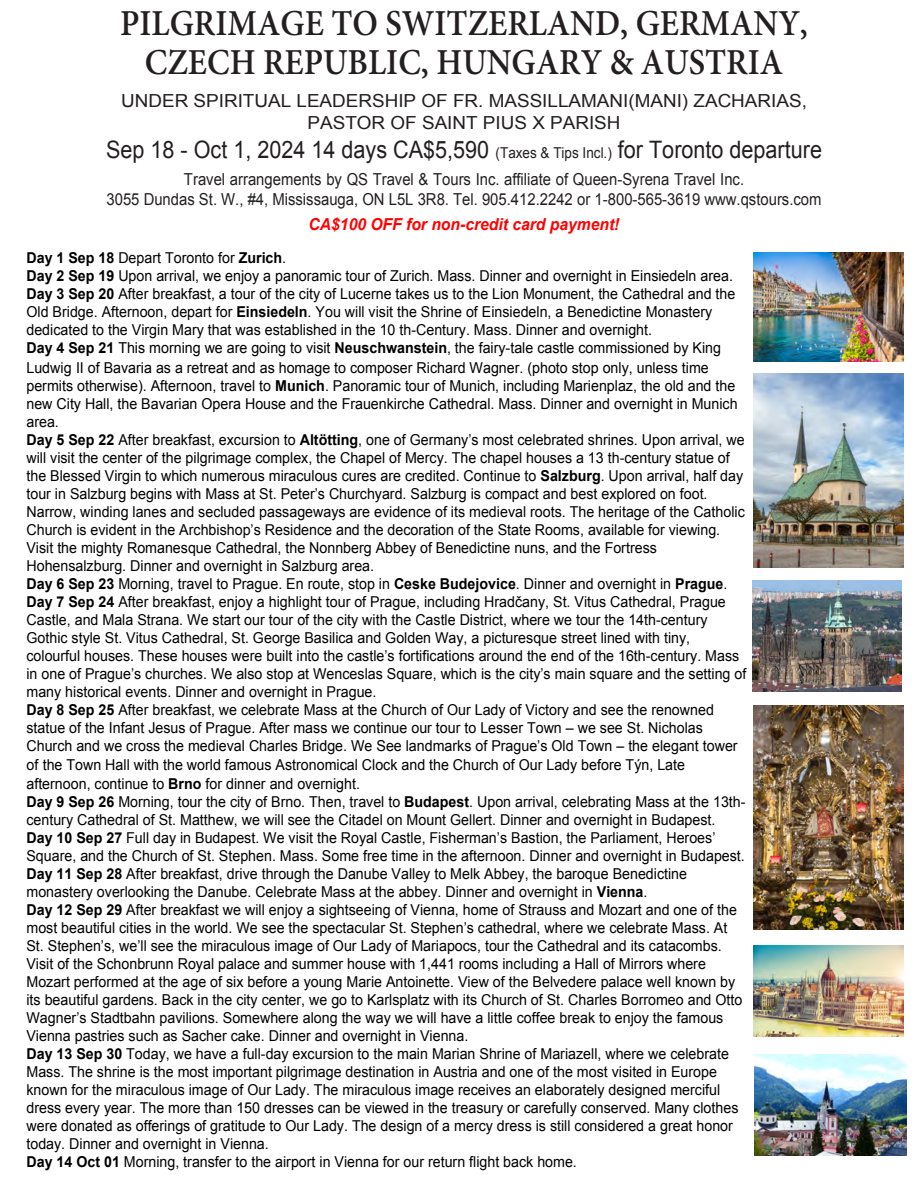
<style>
.page{position:relative;width:918px;height:1188px;background:#fff}
.page>*{position:absolute;margin:0;border:0;box-sizing:border-box;transform-origin:0 0}
.t1{font:700 36px/39px "Adobe Hebrew";color:#231f20;text-align:center;scale:.9 1}
.t2{font:24px "Arial";color:#231f20;scale:.9 1}
.t3{font:18px/21.6px "Arial";color:#231f20;text-align:center;scale:1.05 1}
.t4{font:16.5px/20.5px "Arial";color:#231f20;text-align:center;scale:.9 1}
.t5{font:italic 700 16.5px "Arial";color:#f00;scale:.95 1}
.t6{font:15px/18px "Arial";color:#000;scale:.95 1}
.s1{font-size:15px}
.s2{font-weight:700}
</style>
<div class="page">
<img style="left:753px;top:253px;width:151px;height:109px">
<img style="left:753px;top:374px;width:150px;height:193px">
<img style="left:753px;top:580px;width:149px;height:111px">
<img style="left:754px;top:705px;width:149px;height:225px">
<img style="left:755px;top:1054px;width:152px;height:102px">
<img style="left:753px;top:946px;width:150px;height:90px">
<h1 class="t1" style="left:120px;top:4px;width:766px">PILGRIMAGE TO SWITZERLAND, GERMANY,<br>CZECH REPUBLIC, HUNGARY &amp; AUSTRIA</h1>
<p class="t3" style="left:121px;top:90px;width:655px">UNDER SPIRITUAL LEADERSHIP OF FR. MASSILLAMANI(MANI) ZACHARIAS,<br>PASTOR OF SAINT PIUS X PARISH</p>
<h2 class="t2" style="left:106px;top:133px;width:797px">Sep 18 - Oct 1, 2024 14 days CA$5,590 <span class="s1">(Taxes &amp; Tips Incl.)</span> for Toronto departure</h2>
<p class="t4" style="left:107px;top:169px;width:796px">Travel arrangements by QS Travel &amp; Tours Inc. affiliate of Queen-Syrena Travel Inc.<br>3055 Dundas St. W., #4, Mississauga, ON L5L 3R8. Tel. 905.412.2242 or 1-800-565-3619 www.qstours.com</p>
<p class="t5" style="left:309px;top:214px;width:329px">CA$100 OFF for non-credit card payment!</p>
<p class="t6" style="left:26px;top:249px;width:759px"><span class="s2">Day 1</span> <span class="s2">Sep 18</span> Depart Toronto for <span class="s2">Zurich</span>.<br><span class="s2">Day 2</span> <span class="s2">Sep 19</span> Upon arrival, we enjoy a panoramic tour of Zurich. Mass. Dinner and overnight in Einsiedeln area.<br><span class="s2">Day 3</span> <span class="s2">Sep 20</span> After breakfast, a tour of the city of Lucerne takes us to the Lion Monument, the Cathedral and the Old Bridge. Afternoon, depart for <span class="s2">Einsiedeln</span>. You will visit the Shrine of Einsiedeln, a Benedictine Monastery dedicated to the Virgin Mary that was established in the 10 th-Century. Mass. Dinner and overnight.<br><span class="s2">Day 4</span> <span class="s2">Sep 21</span> This morning we are going to visit <span class="s2">Neuschwanstein</span>, the fairy-tale castle commissioned by King Ludwig II of Bavaria as a retreat and as homage to composer Richard Wagner. (photo stop only, unless time permits otherwise). Afternoon, travel to <span class="s2">Munich</span>. Panoramic tour of Munich, including Marienplaz, the old and the new City Hall, the Bavarian Opera House and the Frauenkirche Cathedral. Mass. Dinner and overnight in Munich area.<br><span class="s2">Day 5</span> <span class="s2">Sep 22</span> After breakfast, excursion to <span class="s2">Altötting</span>, one of Germany’s most celebrated shrines. Upon arrival, we will visit the center of the pilgrimage complex, the Chapel of Mercy. The chapel houses a 13 th-century statue of the Blessed Virgin to which numerous miraculous cures are credited. Continue to <span class="s2">Salzburg</span>. Upon arrival, half day tour in Salzburg begins with Mass at St. Peter’s Churchyard. Salzburg is compact and best explored on foot.<br>Narrow, winding lanes and secluded passageways are evidence of its medieval roots. The heritage of the Catholic Church is evident in the Archbishop’s Residence and the decoration of the State Rooms, available for viewing.<br>Visit the mighty Romanesque Cathedral, the Nonnberg Abbey of Benedictine nuns, and the Fortress Hohensalzburg. Dinner and overnight in Salzburg area.<br><span class="s2">Day 6</span> <span class="s2">Sep 23</span> Morning, travel to Prague. En route, stop in <span class="s2">Ceske Budejovice</span>. Dinner and overnight in <span class="s2">Prague</span>.<br><span class="s2">Day 7</span> <span class="s2">Sep 24</span> After breakfast, enjoy a highlight tour of Prague, including Hradčany, St. Vitus Cathedral, Prague Castle, and Mala Strana. We start our tour of the city with the Castle District, where we tour the 14th-century Gothic style St. Vitus Cathedral, St. George Basilica and Golden Way, a picturesque street lined with tiny, colourful houses. These houses were built into the castle’s fortifications around the end of the 16th-century. Mass in one of Prague’s churches. We also stop at Wenceslas Square, which is the city’s main square and the setting of many historical events. Dinner and overnight in Prague.<br><span class="s2">Day 8</span> <span class="s2">Sep 25</span> After breakfast, we celebrate Mass at the Church of Our Lady of Victory and see the renowned statue of the Infant Jesus of Prague. After mass we continue our tour to Lesser Town – we see St. Nicholas Church and we cross the medieval Charles Bridge. We See landmarks of Prague’s Old Town – the elegant tower of the Town Hall with the world famous Astronomical Clock and the Church of Our Lady before Týn, Late afternoon, continue to <span class="s2">Brno</span> for dinner and overnight.<br><span class="s2">Day 9</span> <span class="s2">Sep 26</span> Morning, tour the city of Brno. Then, travel to <span class="s2">Budapest</span>. Upon arrival, celebrating Mass at the 13th&shy;century Cathedral of St. Matthew, we will see the Citadel on Mount Gellert. Dinner and overnight in Budapest.<br><span class="s2">Day 10</span> <span class="s2">Sep 27</span> Full day in Budapest. We visit the Royal Castle, Fisherman’s Bastion, the Parliament, Heroes’ Square, and the Church of St. Stephen. Mass. Some free time in the afternoon. Dinner and overnight in Budapest.<br><span class="s2">Day 11</span> <span class="s2">Sep 28</span> After breakfast, drive through the Danube Valley to Melk Abbey, the baroque Benedictine monastery overlooking the Danube. Celebrate Mass at the abbey. Dinner and overnight in <span class="s2">Vienna</span>.<br><span class="s2">Day 12</span> <span class="s2">Sep 29</span> After breakfast we will enjoy a sightseeing of Vienna, home of Strauss and Mozart and one of the most beautiful cities in the world. We see the spectacular St. Stephen’s cathedral, where we celebrate Mass. At St. Stephen’s, we’ll see the miraculous image of Our Lady of Mariapocs, tour the Cathedral and its catacombs.<br>Visit of the Schonbrunn Royal palace and summer house with 1,441 rooms including a Hall of Mirrors where Mozart performed at the age of six before a young Marie Antoinette. View of the Belvedere palace well known by its beautiful gardens. Back in the city center, we go to Karlsplatz with its Church of St. Charles Borromeo and Otto Wagner’s Stadtbahn pavilions. Somewhere along the way we will have a little coffee break to enjoy the famous Vienna pastries such as Sacher cake. Dinner and overnight in Vienna.<br><span class="s2">Day 13</span> <span class="s2">Sep 30</span> Today, we have a full-day excursion to the main Marian Shrine of Mariazell, where we celebrate Mass. The shrine is the most important pilgrimage destination in Austria and one of the most visited in Europe known for the miraculous image of Our Lady. The miraculous image receives an elaborately designed merciful dress every year. The more than 150 dresses can be viewed in the treasury or carefully conserved. Many clothes were donated as offerings of gratitude to Our Lady. The design of a mercy dress is still considered a great honor today. Dinner and overnight in Vienna.<br><span class="s2">Day 14</span> <span class="s2">Oct 01</span> Morning, transfer to the airport in Vienna for our return flight back home.</p>
</div>
